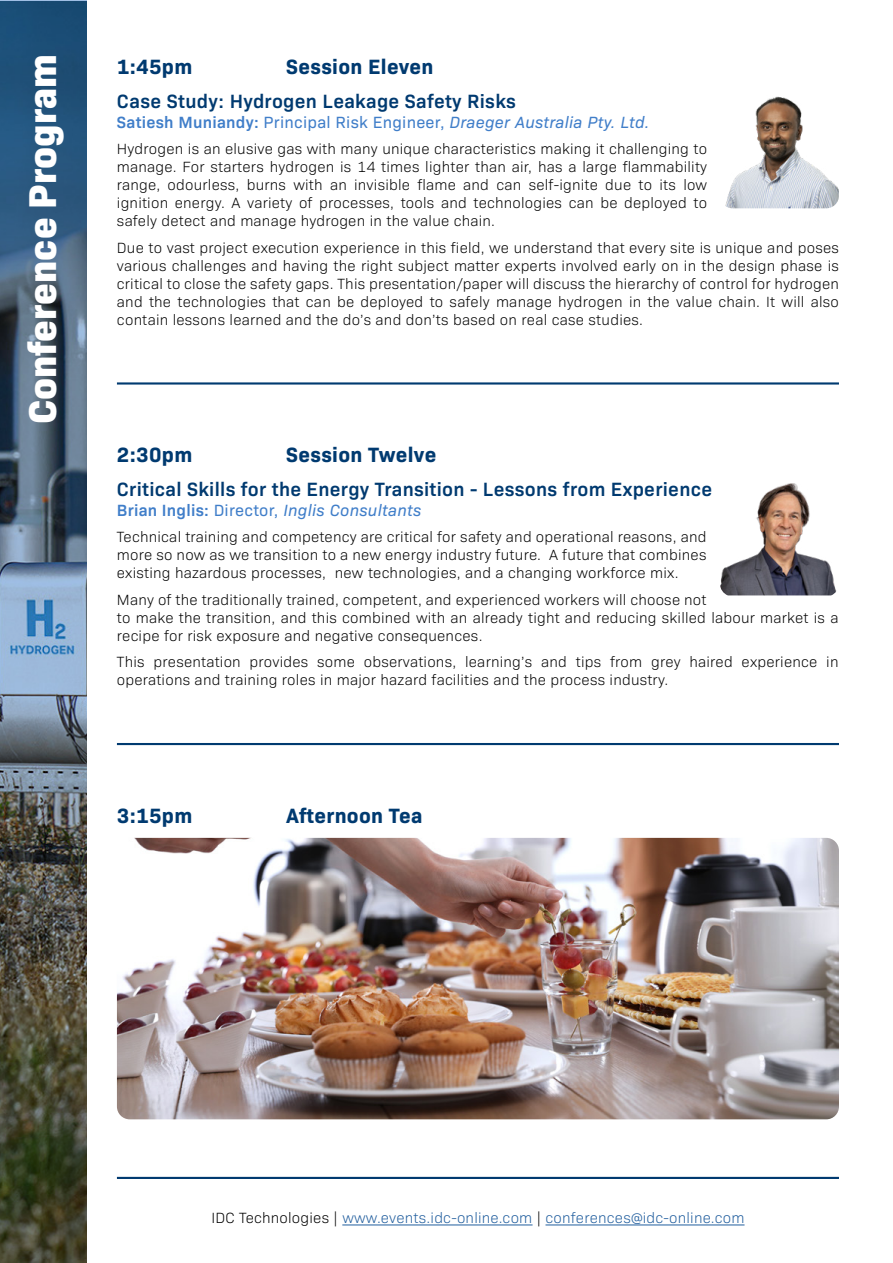
<style>
.page{position:relative;width:893px;height:1263px;background:#fff}
.page>*{position:absolute;margin:0;border:0;box-sizing:border-box;transform-origin:0 0}
.t1{font:800 39.3px "Bio Sans";color:#fff}
.t2{font:700 21px "Bio Sans";letter-spacing:.015em;color:#003a70}
.t3{font:600 19.5px "Bio Sans";letter-spacing:.015em;color:#003a70}
.t4{font:italic 16.5px "Bio Sans";letter-spacing:.015em;color:#407ec9}
.t5{font:300 15px/18px "Bio Sans";letter-spacing:.015em;color:#000;text-align:justify}
.t6{font:300 15px "Bio Sans";letter-spacing:.015em;color:#215e9e}
.s1{font-weight:600;font-style:normal}
.s2{font-style:normal}
.s3{color:#000}
</style>
<div class="page">
<img style="left:0;top:0;width:86px;height:1263px">
<hr style="left:342px;top:1225px;width:191px;height:1px;background:#215e9e">
<hr style="left:545px;top:1225px;width:199px;height:1px;background:#215e9e">
<img style="left:117px;top:838px;width:722px;height:281px">
<hr style="left:117px;top:1177px;width:722px;height:2px;background:#003a70">
<hr style="left:117px;top:382px;width:722px;height:3px;background:#003a70">
<hr style="left:117px;top:743px;width:722px;height:2px;background:#003a70">
<img style="left:720px;top:483px;width:117px;height:112px">
<img style="left:725px;top:96px;width:114px;height:112px">
<h1 class="t1" style="left:12px;top:424px;width:371px;rotate:-90deg">Conference Program</h1>
<h2 class="t2" style="left:117px;top:51px;width:77px">1:45pm</h2>
<h2 class="t2" style="left:286px;top:51px;width:149px">Session Eleven</h2>
<h3 class="t3" style="left:117px;top:87px;width:401px">Case Study: Hydrogen Leakage Safety Risks</h3>
<p class="t4" style="left:117px;top:110px;width:534px"><span class="s1">Satiesh Muniandy:</span> <span class="s2">Principal Risk Engineer,</span> Draeger Australia Pty. Ltd.</p>
<p class="t5" style="left:117px;top:139px;width:592px">Hydrogen is an elusive gas with many unique characteristics making it challenging to manage. For starters hydrogen is 14 times lighter than air, has a large flammability range, odourless, burns with an invisible flame and can self-ignite due to its low ignition energy. A variety of processes, tools and technologies can be deployed to safely detect and manage hydrogen in the value chain.</p>
<p class="t5" style="left:117px;top:238px;width:724px">Due to vast project execution experience in this field, we understand that every site is unique and poses various challenges and having the right subject matter experts involved early on in the design phase is critical to close the safety gaps. This presentation/paper will discuss the hierarchy of control for hydrogen and the technologies that can be deployed to safely manage hydrogen in the value chain. It will also contain lessons learned and the do’s and don’ts based on real case studies.</p>
<h2 class="t2" style="left:117px;top:439px;width:77px">2:30pm</h2>
<h2 class="t2" style="left:286px;top:439px;width:152px">Session Twelve</h2>
<h3 class="t3" style="left:117px;top:475px;width:597px">Critical Skills for the Energy Transition - Lessons from Experience</h3>
<p class="t4" style="left:117px;top:498px;width:306px"><span class="s1">Brian Inglis:</span> <span class="s2">Director,</span> Inglis Consultants</p>
<p class="t5" style="left:117px;top:527px;width:591px">Technical training and competency are critical for safety and operational reasons, and more so now as we transition to a new energy industry future. A future that combines existing hazardous processes, new technologies, and a changing workforce mix.</p>
<p class="t5" style="left:117px;top:590px;width:723px;text-align:left">Many of the traditionally trained, competent, and experienced workers will choose not<br>to make the transition, and this combined with an already tight and reducing skilled labour market is a recipe for risk exposure and negative consequences.</p>
<p class="t5" style="left:117px;top:652px;width:723px">This presentation provides some observations, learning’s and tips from grey haired experience in operations and training roles in major hazard facilities and the process industry.</p>
<h2 class="t2" style="left:117px;top:799px;width:77px">3:15pm</h2>
<h2 class="t2" style="left:286px;top:799px;width:138px">Afternoon Tea</h2>
<p class="t6" style="left:211px;top:1207px;width:535px"><span class="s3">IDC Technologies |</span> www.events.idc-online.com <span class="s3">|</span> conferences@idc-online.com</p>
</div>
